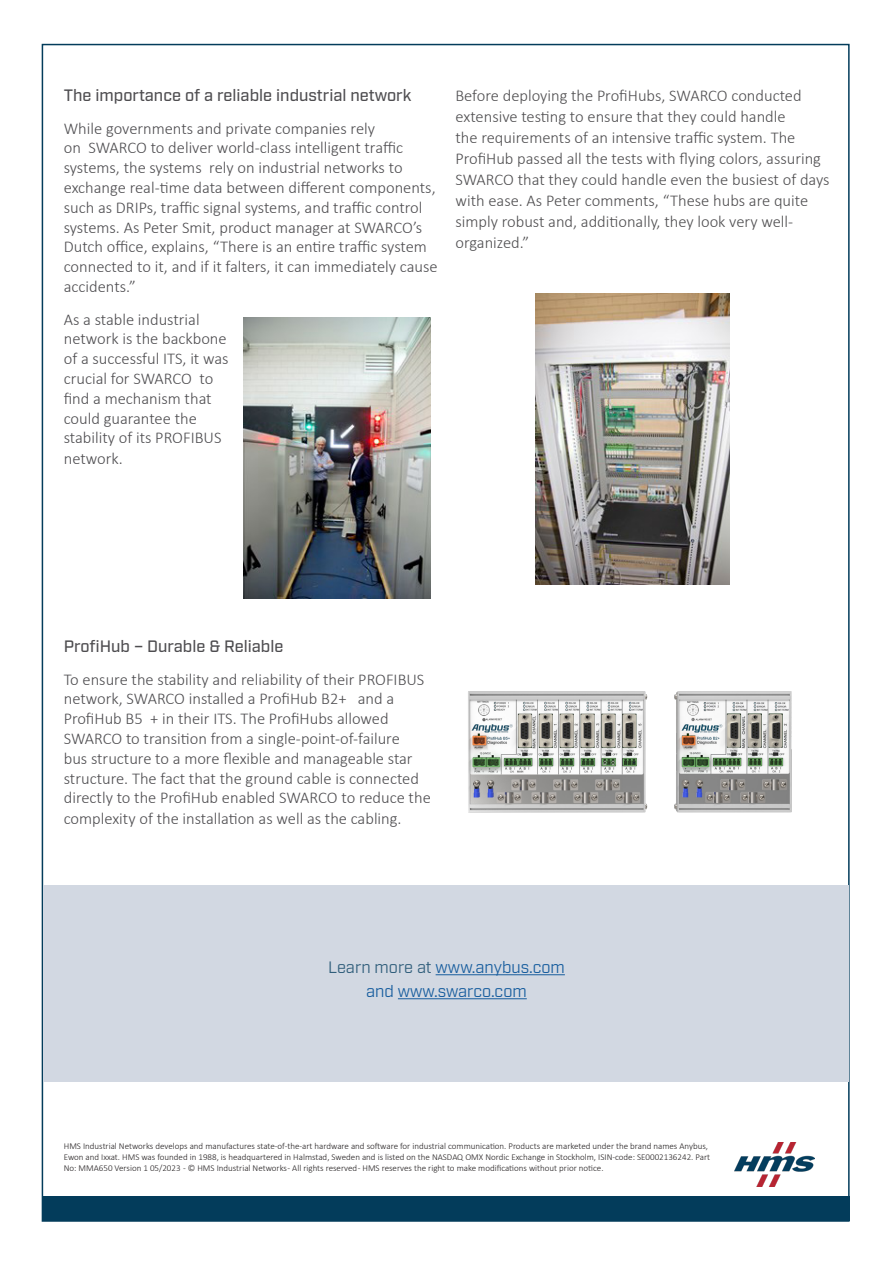
<style>
.page{position:relative;width:893px;height:1263px;background:#fff}
.page>*{position:absolute;margin:0;border:0;box-sizing:border-box;transform-origin:0 0}
.IntroBold{font:300 16.5px/20px "Calibri";color:#4e4d50}
.IntroBold-2{font:300 16.5px/21px "Calibri";color:#4f4e50}
.IntroBold-3{font:500 16.5px "Industry";color:#4e4d50}
.BigBlueTitle{font:16.5px "Industry";color:#175d9e}
.BigBlueTitle-2{font:300 9px/10.8px "Calibri";color:#231f20}
.s1{color:#305e7b}
</style>
<div class="page">
<div style="left:43px;top:1196px;width:807px;height:24px;background:#033c5b"></div>
<img style="left:734px;top:1142px;width:81px;height:45px">
<img style="left:243px;top:318px;width:188px;height:280px">
<div style="left:43px;top:885px;width:805px;height:197px;background:#d2d8e2"></div>
<hr style="left:436px;top:974px;width:129px;height:1px;background:#175d9e">
<hr style="left:398px;top:998px;width:129px;height:1px;background:#175d9e">
<img style="left:536px;top:293px;width:194px;height:291px">
<img style="left:415px;top:598px;width:435px;height:308px">
<p class="IntroBold-3" style="left:64px;top:86px;width:349px">The importance of a reliable industrial network</p>
<p class="IntroBold" style="left:64px;top:118px;width:375px">While governments and private companies rely<br>on SWARCO to deliver world-class intelligent traffic systems, the systems rely on industrial networks to exchange real-time data between different components, such as DRIPs, traffic signal systems, and traffic control systems. As Peter Smit, product manager at SWARCO’s Dutch office, explains, “There is an entire traffic system connected to it, and if it falters, it can immediately cause accidents.”</p>
<p class="IntroBold" style="left:64px;top:309px;width:166px">As a stable industrial network is the backbone of a successful ITS, it was crucial for SWARCO to find a mechanism that could guarantee the stability of its PROFIBUS network.</p>
<p class="IntroBold-2" style="left:455px;top:85px;width:375px">Before deploying the ProfiHubs, SWARCO conducted extensive testing to ensure that they could handle<br>the requirements of an intensive traffic system. The ProfiHub passed all the tests with flying colors, assuring SWARCO that they could handle even the busiest of days with ease. As Peter comments, “These hubs are quite simply robust and, additionally, they look very well&shy;organized.”</p>
<p class="IntroBold-3" style="left:64px;top:636px;width:221px">ProfiHub – Durable &amp; Reliable</p>
<p class="IntroBold" style="left:64px;top:669px;width:369px">To ensure the stability and reliability of their PROFIBUS network, SWARCO installed a ProfiHub B2+ and a ProfiHub B5 + in their ITS. The ProfiHubs allowed SWARCO to transition from a single-point-of-failure<br>bus structure to a more flexible and manageable star structure. The fact that the ground cable is connected directly to the ProfiHub enabled SWARCO to reduce the complexity of the installation as well as the cabling.</p>
<p class="BigBlueTitle" style="left:328px;top:957px;width:238px"><span class="s1">Learn more at</span> www.anybus.com</p>
<p class="BigBlueTitle" style="left:366px;top:981px;width:162px">and www.swarco.com</p>
<p class="BigBlueTitle-2" style="left:64px;top:1140px;width:648px">HMS Industrial Networks develops and manufactures state-of-the-art hardware and software for industrial communication. Products are marketed under the brand names Anybus,<br>Ewon and Ixxat. HMS was founded in 1988, is headquartered in Halmstad, Sweden and is listed on the NASDAQ OMX Nordic Exchange in Stockholm, ISIN-code: SE0002136242. Part<br>No: MMA650 Version 1 05/2023 - © HMS Industrial Networks - All rights reserved - HMS reserves the right to make modifications without prior notice.</p>
</div>
